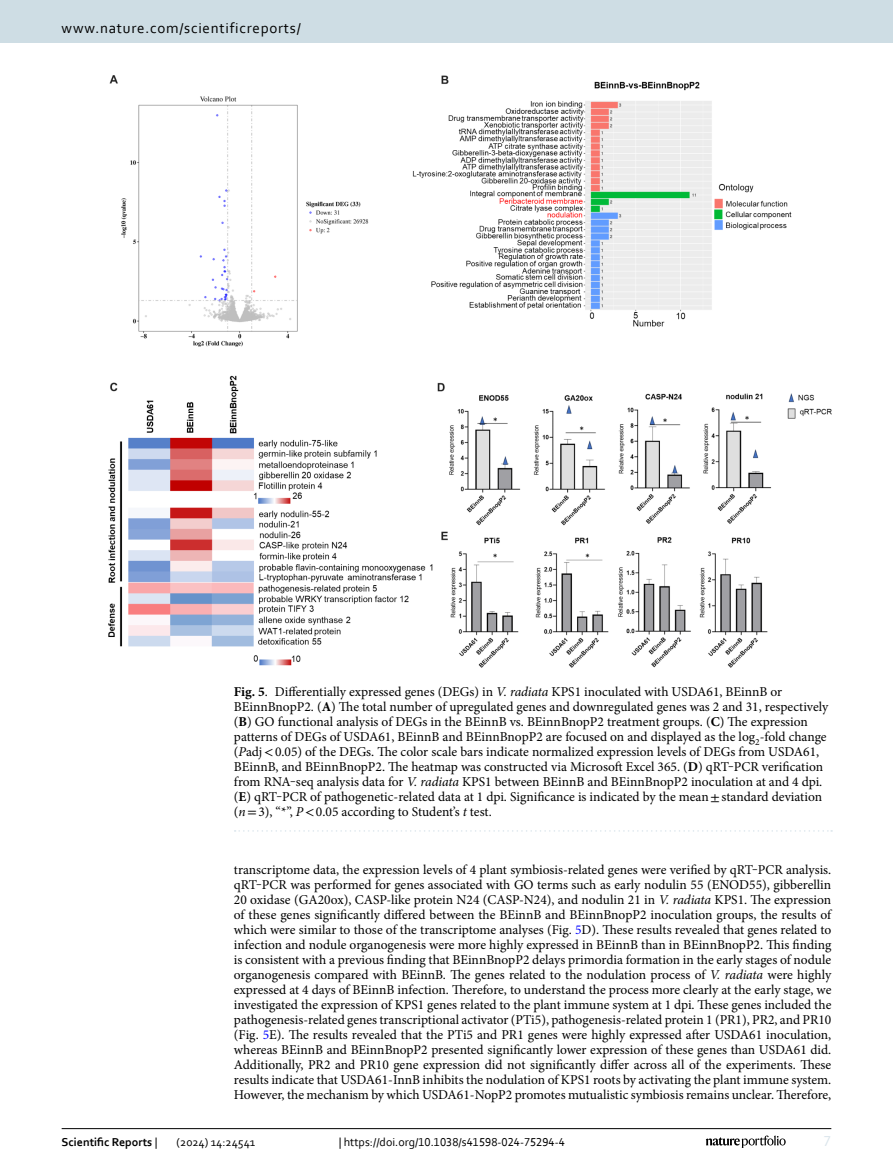
<style>
.page{position:relative;width:893px;height:1174px;background:#fff}
.page>*{position:absolute;margin:0;border:0;box-sizing:border-box;transform-origin:0 0}
.t1{font:15px "Corbel";letter-spacing:.05em;color:#000}
.t2{font:15px "Corbel";color:#d9e4eb}
.Body_Text{font:13.5px/15px "Minion Pro";letter-spacing:-.005em;color:#000;text-align:justify}
.Figure_Caption{font:13.5px/15px "Minion Pro";color:#000}
.t3{font:12px "Corbel";color:#000}
.t4{font:700 12px "Corbel";color:#000}
.s1{font-weight:700}
.s2{font-style:italic}
.s3{font-family:"STIX"}
.s4{color:#00f}
.s5{font-weight:400}
</style>
<div class="page">
<img style="left:108px;top:76px;width:723px;height:592px">
<svg style="left:235px;top:830px;width:597px;height:1px"></svg>
<hr style="left:62px;top:1128px;width:769px;height:1px;background:#000">
<svg style="left:706px;top:1135px;width:80px;height:12px"></svg>
<div style="left:0;top:0;width:893px;height:43px;background:#cedde4"></div>
<p class="t1" style="left:62px;top:18px;width:241px">www.nature.com/scientificreports/</p>
<p class="Figure_Caption" style="left:234px;top:684px;width:596px"><span class="s1">Fig. 5</span>. Differentially expressed genes (DEGs) in <span class="s2">V. radiata</span> KPS1 inoculated with USDA61, BEinnB or BEinnBnopP2. (<span class="s1">A</span>) The total number of upregulated genes and downregulated genes was 2 and 31, respectively (<span class="s1">B</span>) GO functional analysis of DEGs in the BEinnB vs. BEinnBnopP2 treatment groups. (<span class="s1">C</span>) The expression patterns of DEGs of USDA61, BEinnB and BEinnBnopP2 are focused on and displayed as the log<sub>2</sub>-fold change (<span class="s2">P</span>adj<span class="s3">&lt;</span>0.05) of the DEGs. The color scale bars indicate normalized expression levels of DEGs from USDA61, BEinnB, and BEinnBnopP2. The heatmap was constructed via Microsoft Excel 365. (<span class="s1">D</span>) qRT‒PCR verification from RNA‒seq analysis data for <span class="s2">V. radiata</span> KPS1 between BEinnB and BEinnBnopP2 inoculation at and 4 dpi. (<span class="s1">E</span>) qRT‒PCR of pathogenetic-related data at 1 dpi. Significance is indicated by the mean<span class="s3">±</span>standard deviation (<span class="s2">n</span><span class="s3">=</span>3), “*”, <span class="s2">P</span><span class="s3">&lt;</span>0.05 according to Student’s <span class="s2">t</span> test.</p>
<p class="Body_Text" style="left:234px;top:862px;width:599px">transcriptome data, the expression levels of 4 plant symbiosis-related genes were verified by qRT‒PCR analysis. qRT‒PCR was performed for genes associated with GO terms such as early nodulin 55 (ENOD55), gibberellin 20 oxidase (GA20ox), CASP-like protein N24 (CASP-N24), and nodulin 21 in <span class="s2">V. radiata</span> KPS1. The expression of these genes significantly differed between the BEinnB and BEinnBnopP2 inoculation groups, the results of which were similar to those of the transcriptome analyses (Fig. <span class="s4">5</span>D). These results revealed that genes related to infection and nodule organogenesis were more highly expressed in BEinnB than in BEinnBnopP2. This finding is consistent with a previous finding that BEinnBnopP2 delays primordia formation in the early stages of nodule organogenesis compared with BEinnB. The genes related to the nodulation process of <span class="s2">V. radiata</span> were highly expressed at 4 days of BEinnB infection. Therefore, to understand the process more clearly at the early stage, we investigated the expression of KPS1 genes related to the plant immune system at 1 dpi. These genes included the pathogenesis-related genes transcriptional activator (PTi5), pathogenesis-related protein 1 (PR1), PR2, and PR10 (Fig. <span class="s4">5</span>E). The results revealed that the PTi5 and PR1 genes were highly expressed after USDA61 inoculation, whereas BEinnB and BEinnBnopP2 presented significantly lower expression of these genes than USDA61 did.<br>Additionally, PR2 and PR10 gene expression did not significantly differ across all of the experiments. These results indicate that USDA61-InnB inhibits the nodulation of KPS1 roots by activating the plant immune system.<br>However, the mechanism by which USDA61-NopP2 promotes mutualistic symbiosis remains unclear. Therefore,</p>
<p class="t4" style="left:62px;top:1134px;width:97px">Scientific Reports <span class="s5">|</span></p>
<p class="t3" style="left:177px;top:1134px;width:80px">(2024) 14:24541</p>
<p class="t3" style="left:339px;top:1134px;width:228px">| https://doi.org/10.1038/s41598-024-75294-4</p>
<p class="t2" style="left:824px;top:1132px;width:9px">7</p>
</div>
